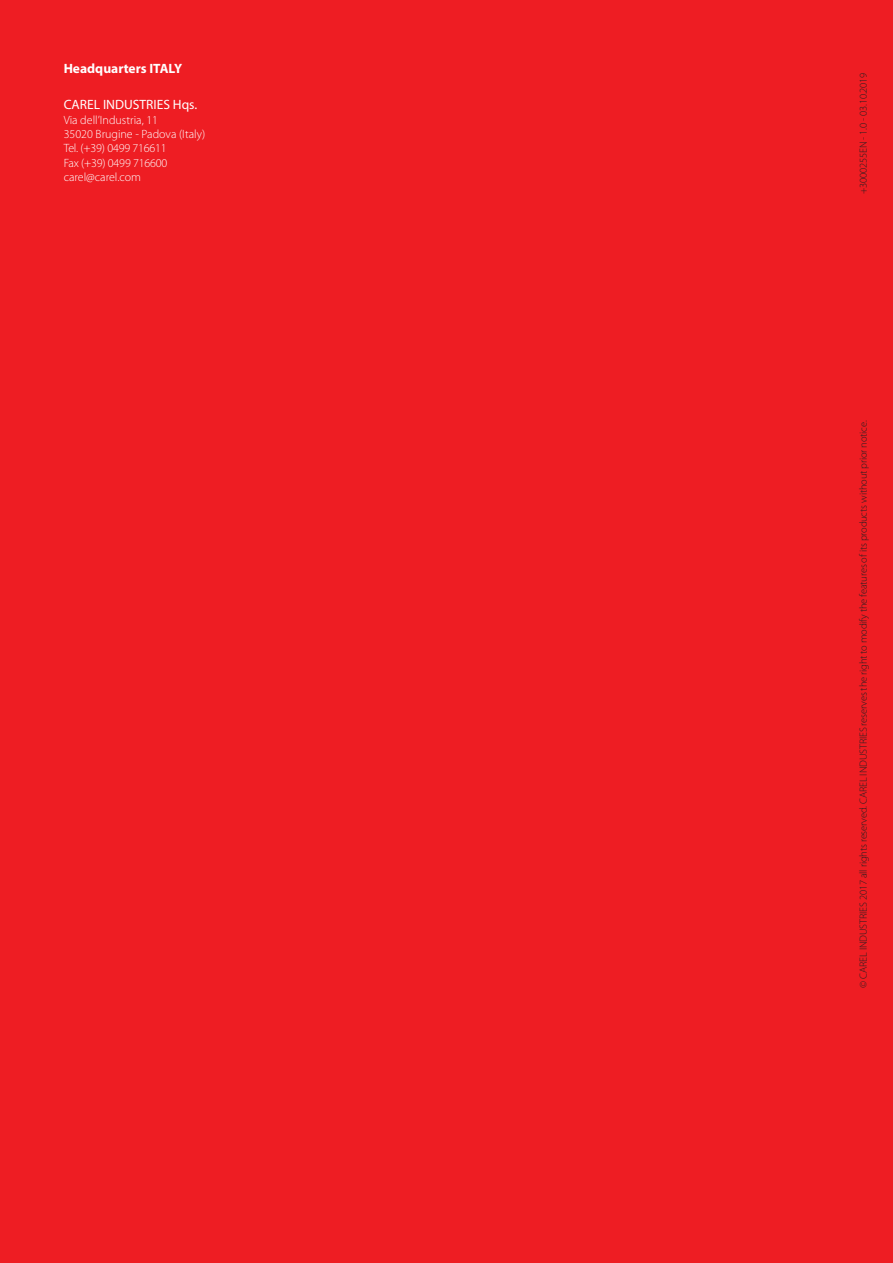
<style>
.page{position:relative;width:893px;height:1263px;background:#ee1d23}
.page>*{position:absolute;margin:0;border:0;box-sizing:border-box;transform-origin:0 0}
.t1{font:13.5px "Myriad Pro";color:#fff}
.t2{font:700 13.5px "Myriad Pro";color:#fff}
.t3{font:300 12px/14.4px "Myriad Pro";color:#fff}
.t4{font:300 10.5px "Myriad Pro";letter-spacing:-.015em;color:#231f20}
</style>
<div class="page">
<p class="t2" style="left:64px;top:60px;width:120px">Headquarters ITALY</p>
<p class="t1" style="left:64px;top:96px;width:135px">CAREL INDUSTRIES Hqs.</p>
<p class="t3" style="left:64px;top:113px;width:143px">Via dell’Industria, 11<br>35020 Brugine - Padova (Italy)<br>Tel. (+39) 0499 716611<br>Fax (+39) 0499 716600 carel@carel.com</p>
<p class="t4" style="left:858px;top:194px;width:123px;rotate:-90deg">+3000255EN - 1.0 - 03.10.2019</p>
<p class="t4" style="left:858px;top:988px;width:569px;rotate:-90deg">© CAREL INDUSTRIES 2017 all rights reserved. CAREL INDUSTRIES reserves the right to modify the features of its products without prior notice.</p>
</div>
